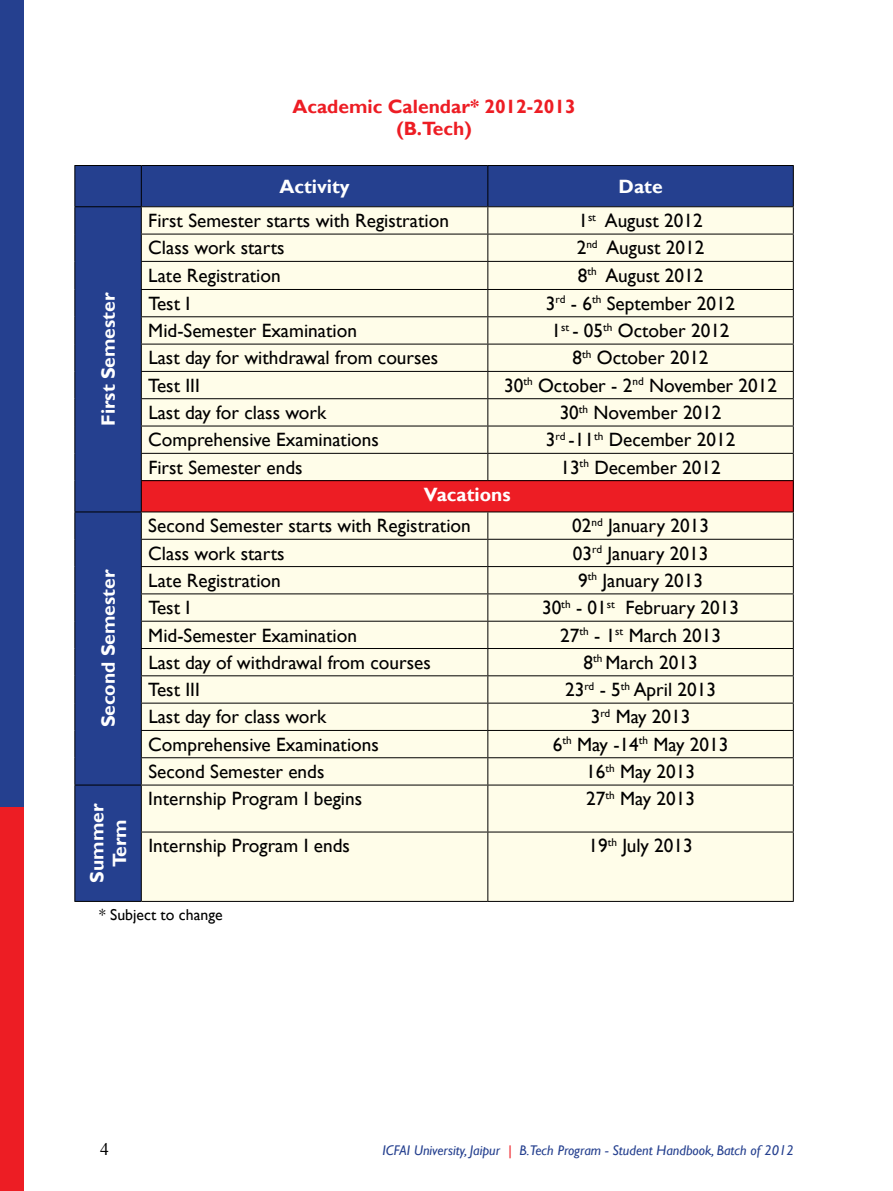
<style>
.page{position:relative;width:893px;height:1191px;background:#fff}
.page>*{position:absolute;margin:0;border:0;box-sizing:border-box;transform-origin:0 0}
.t1{font:19.25px "Gill Sans";color:#000}
.t2{font:700 19.25px/22.8px "Gill Sans";color:#fff;text-align:center}
.t3{font:700 19.25px/22.8px "Gill Sans";color:#ed1d24;text-align:center}
.t4{font:17.5px "Times New Roman";color:#000}
.t5{font:15.75px "Gill Sans";color:#000}
.t6{font:italic 14px "Gill Sans";color:#25408f}
.s1{color:#ed1d24}
</style>
<div class="page">
<div style="left:0;top:0;width:24px;height:968px;background:#25408f"></div>
<div style="left:0;top:807px;width:24px;height:384px;background:#ed1d24"></div>
<div style="left:75px;top:166px;width:718px;height:735px;background:#25408f"></div>
<div style="left:142px;top:207px;width:651px;height:694px;background:#fffde9"></div>
<div style="left:141px;top:480px;width:652px;height:32px;background:#ed1d24"></div>
<hr style="left:141px;top:166px;width:1px;height:40px;background:#000">
<hr style="left:487px;top:166px;width:1px;height:40px;background:#000">
<hr style="left:74px;top:206px;width:67px;height:1px;background:#000">
<hr style="left:141px;top:206px;width:347px;height:1px;background:#000">
<hr style="left:488px;top:206px;width:306px;height:1px;background:#000">
<hr style="left:141px;top:234px;width:347px;height:1px;background:#000">
<hr style="left:488px;top:234px;width:306px;height:1px;background:#000">
<hr style="left:141px;top:261px;width:347px;height:1px;background:#000">
<hr style="left:488px;top:261px;width:306px;height:1px;background:#000">
<hr style="left:141px;top:289px;width:347px;height:1px;background:#000">
<hr style="left:488px;top:289px;width:306px;height:1px;background:#000">
<hr style="left:141px;top:316px;width:347px;height:1px;background:#000">
<hr style="left:488px;top:316px;width:306px;height:1px;background:#000">
<hr style="left:141px;top:344px;width:347px;height:1px;background:#000">
<hr style="left:488px;top:344px;width:306px;height:1px;background:#000">
<hr style="left:141px;top:371px;width:347px;height:1px;background:#000">
<hr style="left:488px;top:371px;width:306px;height:1px;background:#000">
<hr style="left:141px;top:398px;width:347px;height:1px;background:#000">
<hr style="left:488px;top:398px;width:306px;height:1px;background:#000">
<hr style="left:141px;top:425px;width:347px;height:1px;background:#000">
<hr style="left:488px;top:425px;width:306px;height:1px;background:#000">
<hr style="left:141px;top:453px;width:347px;height:1px;background:#000">
<svg style="left:141px;top:207px;width:1px;height:273px"></svg>
<hr style="left:488px;top:453px;width:306px;height:1px;background:#000">
<svg style="left:487px;top:207px;width:1px;height:273px"></svg>
<hr style="left:141px;top:480px;width:347px;height:1px;background:#000">
<hr style="left:141px;top:481px;width:1px;height:30px;background:#000">
<hr style="left:488px;top:480px;width:306px;height:1px;background:#000">
<hr style="left:74px;top:511px;width:67px;height:1px;background:#000">
<hr style="left:141px;top:511px;width:347px;height:1px;background:#000">
<hr style="left:488px;top:511px;width:306px;height:1px;background:#000">
<hr style="left:141px;top:539px;width:347px;height:1px;background:#000">
<hr style="left:488px;top:539px;width:306px;height:1px;background:#000">
<hr style="left:141px;top:566px;width:347px;height:1px;background:#000">
<hr style="left:488px;top:566px;width:306px;height:1px;background:#000">
<hr style="left:141px;top:593px;width:347px;height:1px;background:#000">
<hr style="left:488px;top:593px;width:306px;height:1px;background:#000">
<hr style="left:141px;top:621px;width:347px;height:1px;background:#000">
<hr style="left:488px;top:621px;width:306px;height:1px;background:#000">
<hr style="left:141px;top:648px;width:347px;height:1px;background:#000">
<hr style="left:488px;top:648px;width:306px;height:1px;background:#000">
<hr style="left:141px;top:675px;width:347px;height:1px;background:#000">
<hr style="left:488px;top:675px;width:306px;height:1px;background:#000">
<hr style="left:141px;top:702px;width:347px;height:1px;background:#000">
<hr style="left:488px;top:702px;width:306px;height:1px;background:#000">
<hr style="left:141px;top:730px;width:347px;height:1px;background:#000">
<hr style="left:488px;top:730px;width:306px;height:1px;background:#000">
<hr style="left:141px;top:757px;width:347px;height:1px;background:#000">
<svg style="left:141px;top:512px;width:1px;height:272px"></svg>
<hr style="left:488px;top:757px;width:306px;height:1px;background:#000">
<svg style="left:487px;top:512px;width:1px;height:272px"></svg>
<hr style="left:74px;top:784px;width:67px;height:1px;background:#000">
<hr style="left:141px;top:784px;width:347px;height:1px;background:#000">
<hr style="left:141px;top:785px;width:1px;height:46px;background:#000">
<hr style="left:488px;top:784px;width:306px;height:1px;background:#000">
<hr style="left:487px;top:785px;width:1px;height:46px;background:#000">
<hr style="left:141px;top:831px;width:347px;height:1px;background:#000">
<hr style="left:141px;top:832px;width:1px;height:69px;background:#000">
<hr style="left:488px;top:831px;width:306px;height:1px;background:#000">
<hr style="left:487px;top:832px;width:1px;height:69px;background:#000">
<hr style="left:74px;top:165px;width:67px;height:1px;background:#000">
<hr style="left:74px;top:166px;width:1px;height:40px;background:#000">
<hr style="left:141px;top:165px;width:347px;height:1px;background:#000">
<hr style="left:488px;top:165px;width:306px;height:1px;background:#000">
<hr style="left:793px;top:166px;width:1px;height:40px;background:#000">
<svg style="left:74px;top:207px;width:1px;height:273px"></svg>
<hr style="left:74px;top:480px;width:1px;height:31px;background:#000">
<svg style="left:793px;top:207px;width:1px;height:273px"></svg>
<hr style="left:793px;top:481px;width:1px;height:30px;background:#000">
<svg style="left:74px;top:512px;width:1px;height:272px"></svg>
<svg style="left:793px;top:512px;width:1px;height:272px"></svg>
<hr style="left:74px;top:785px;width:1px;height:47px;background:#000">
<hr style="left:74px;top:832px;width:1px;height:69px;background:#000">
<hr style="left:74px;top:901px;width:67px;height:1px;background:#000">
<hr style="left:793px;top:785px;width:1px;height:46px;background:#000">
<hr style="left:793px;top:832px;width:1px;height:69px;background:#000">
<hr style="left:141px;top:901px;width:347px;height:1px;background:#000">
<hr style="left:488px;top:901px;width:306px;height:1px;background:#000">
<p class="t2" style="left:97px;top:426px;width:135px;rotate:-90deg">First Semester</p>
<p class="t2" style="left:97px;top:727px;width:159px;rotate:-90deg">Second Semester</p>
<p class="t2" style="left:86px;top:882px;width:81px;rotate:-90deg">Summer<br>Term</p>
<p class="t3" style="left:292px;top:95px;width:285px">Academic Calendar* 2012-2013 (B.Tech)</p>
<p class="t2" style="left:279px;top:175px;width:72px">Activity</p>
<p class="t2" style="left:619px;top:175px;width:46px">Date</p>
<p class="t1" style="left:148px;top:209px;width:302px">First Semester starts with Registration</p>
<p class="t1" style="left:578px;top:209px;width:126px">1<sup>st</sup> August 2012</p>
<p class="t1" style="left:148px;top:237px;width:138px">Class work starts</p>
<p class="t1" style="left:577px;top:237px;width:129px">2<sup>nd</sup> August 2012</p>
<p class="t1" style="left:148px;top:264px;width:134px">Late Registration</p>
<p class="t1" style="left:578px;top:264px;width:127px">8<sup>th</sup> August 2012</p>
<p class="t1" style="left:148px;top:292px;width:43px">Test I</p>
<p class="t1" style="left:546px;top:292px;width:191px">3<sup>rd</sup> - 6<sup>th</sup> September 2012</p>
<p class="t1" style="left:148px;top:319px;width:210px">Mid-Semester Examination</p>
<p class="t1" style="left:552px;top:319px;width:179px">1<sup>st</sup> - 05<sup>th</sup> October 2012</p>
<p class="t1" style="left:148px;top:347px;width:291px">Last day for withdrawal from courses</p>
<p class="t1" style="left:573px;top:347px;width:137px">8<sup>th</sup> October 2012</p>
<p class="t1" style="left:148px;top:374px;width:53px">Test III</p>
<p class="t1" style="left:504px;top:374px;width:274px">30<sup>th</sup> October - 2<sup>nd</sup> November 2012</p>
<p class="t1" style="left:148px;top:401px;width:180px">Last day for class work</p>
<p class="t1" style="left:560px;top:401px;width:163px">30<sup>th</sup> November 2012</p>
<p class="t1" style="left:148px;top:428px;width:232px">Comprehensive Examinations</p>
<p class="t1" style="left:546px;top:428px;width:191px">3<sup>rd</sup> -11<sup>th</sup> December 2012</p>
<p class="t1" style="left:148px;top:456px;width:156px">First Semester ends</p>
<p class="t1" style="left:560px;top:456px;width:162px">13<sup>th</sup> December 2012</p>
<p class="t2" style="left:424px;top:483px;width:88px">Vacations</p>
<p class="t1" style="left:148px;top:514px;width:324px">Second Semester starts with Registration</p>
<p class="t1" style="left:572px;top:514px;width:138px">02<sup>nd</sup> January 2013</p>
<p class="t1" style="left:148px;top:542px;width:138px">Class work starts</p>
<p class="t1" style="left:573px;top:542px;width:137px">03<sup>rd</sup> January 2013</p>
<p class="t1" style="left:148px;top:569px;width:134px">Late Registration</p>
<p class="t1" style="left:578px;top:569px;width:127px">9<sup>th</sup> January 2013</p>
<p class="t1" style="left:148px;top:596px;width:43px">Test I</p>
<p class="t1" style="left:542px;top:596px;width:199px">30<sup>th</sup> - 01<sup>st</sup> February 2013</p>
<p class="t1" style="left:148px;top:624px;width:210px">Mid-Semester Examination</p>
<p class="t1" style="left:560px;top:624px;width:162px">27<sup>th</sup> - 1<sup>st</sup> March 2013</p>
<p class="t1" style="left:148px;top:651px;width:284px">Last day of withdrawal from courses</p>
<p class="t1" style="left:583px;top:651px;width:116px">8<sup>th</sup> March 2013</p>
<p class="t1" style="left:148px;top:678px;width:53px">Test III</p>
<p class="t1" style="left:565px;top:678px;width:152px">23<sup>rd</sup> - 5<sup>th</sup> April 2013</p>
<p class="t1" style="left:148px;top:705px;width:180px">Last day for class work</p>
<p class="t1" style="left:591px;top:706px;width:101px">3<sup>rd</sup> May 2013</p>
<p class="t1" style="left:148px;top:733px;width:232px">Comprehensive Examinations</p>
<p class="t1" style="left:553px;top:733px;width:177px">6<sup>th</sup> May -14<sup>th</sup> May 2013</p>
<p class="t1" style="left:148px;top:760px;width:178px">Second Semester ends</p>
<p class="t1" style="left:586px;top:760px;width:110px">16<sup>th</sup> May 2013</p>
<p class="t1" style="left:148px;top:787px;width:215px">Internship Program I begins</p>
<p class="t1" style="left:586px;top:787px;width:110px">27<sup>th</sup> May 2013</p>
<p class="t1" style="left:148px;top:834px;width:203px">Internship Program I ends</p>
<p class="t1" style="left:588px;top:834px;width:106px">19<sup>th</sup> July 2013</p>
<p class="t5" style="left:99px;top:905px;width:125px">* Subject to change</p>
<p class="t4" style="left:100px;top:1137px;width:10px">4</p>
<p class="t6" style="left:383px;top:1142px;width:413px">ICFAI University, Jaipur <span class="s1">|</span> B.Tech Program - Student Handbook, Batch of 2012</p>
</div>
